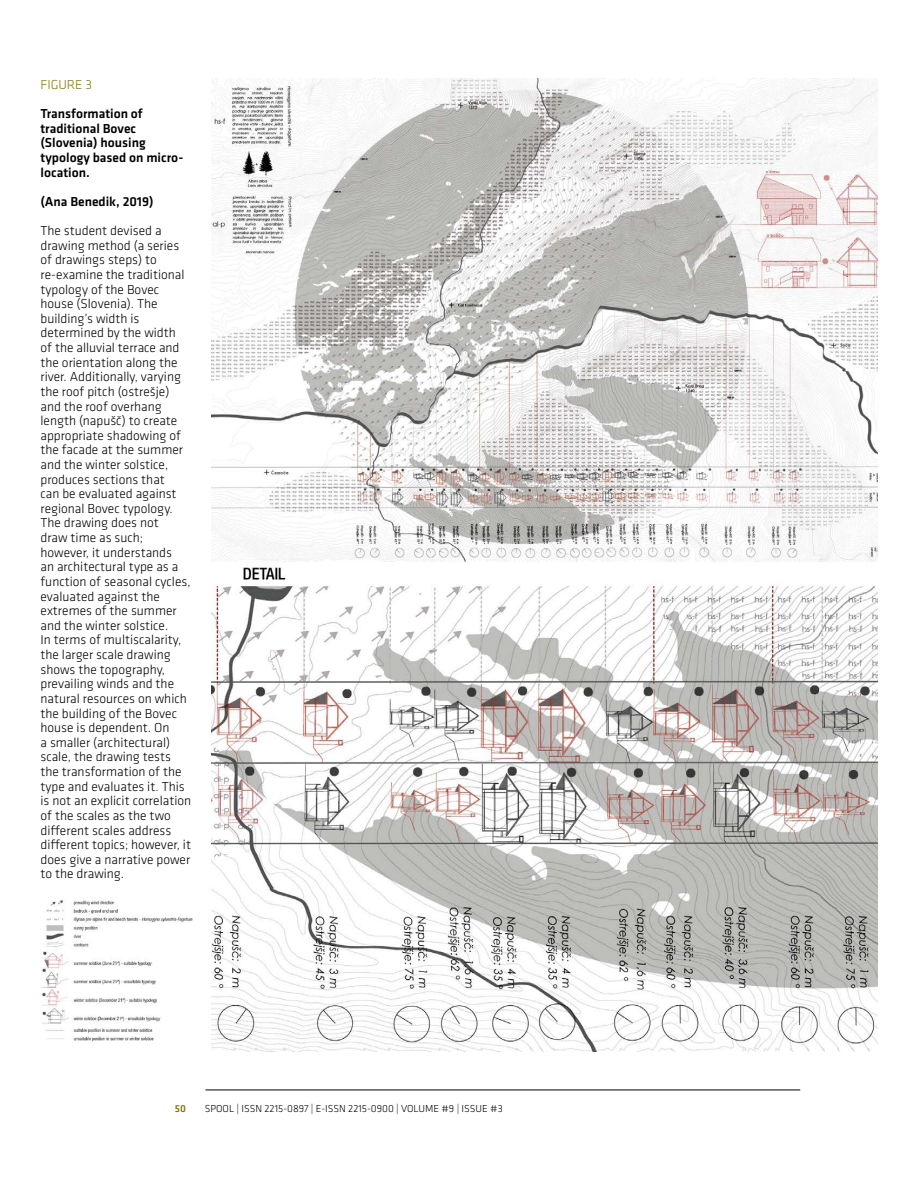
<style>
.page{position:relative;width:918px;height:1188px;background:#fff}
.page>*{position:absolute;margin:0;border:0;box-sizing:border-box;transform-origin:0 0}
.t1{font:300 13.5px/14.5px "Klavika Basic";color:#000}
.t2{font:500 13.5px/14.5px "Klavika Basic";color:#000}
.t3{font:300 13.5px "Klavika Basic";color:#837b00}
.t4{font:300 10.5px "Klavika Basic";color:#000}
.t5{font:500 10.5px "Klavika Basic";color:#837b00}
</style>
<div class="page">
<hr style="left:206px;top:1090px;width:594px;height:1px;background:#000">
<img style="left:212px;top:79px;width:666px;height:972px">
<img style="left:41px;top:900px;width:151px;height:142px">
<p class="t3" style="left:40px;top:76px;width:15px">Figure</p>
<p class="t3" style="left:86px;top:76px;width:8px">3</p>
<p class="t2" style="left:40px;top:106px;width:144px">Transformation of traditional Bovec (Slovenia) housing typology based on micro&shy;location.</p>
<p class="t2" style="left:40px;top:194px;width:115px">(Ana Benedik, 2019)</p>
<p class="t1" style="left:40px;top:223px;width:152px">The student devised a drawing method (a series of drawings steps) to re-examine the traditional typology of the Bovec house (Slovenia). The building’s width is determined by the width<br>of the alluvial terrace and the orientation along the river. Additionally, varying the roof pitch (ostrešje) and the roof overhang length (napušč) to create appropriate shadowing of the facade at the summer and the winter solstice, produces sections that<br>can be evaluated against regional Bovec typology.<br>The drawing does not<br>draw time as such; however, it understands<br>an architectural type as a function of seasonal cycles, evaluated against the extremes of the summer and the winter solstice.<br>In terms of multiscalarity, the larger scale drawing shows the topography, prevailing winds and the natural resources on which the building of the Bovec house is dependent. On<br>a smaller (architectural) scale, the drawing tests the transformation of the type and evaluates it. This is not an explicit correlation of the scales as the two different scales address different topics; however, it does give a narrative power to the drawing.</p>
<p class="t5" style="left:175px;top:1102px;width:13px">50</p>
<p class="t4" style="left:205px;top:1102px;width:300px">SPOOL | ISSN 2215-0897 | E-ISSN 2215-0900 | VOLUME #9 | ISSUE #3</p>
</div>
